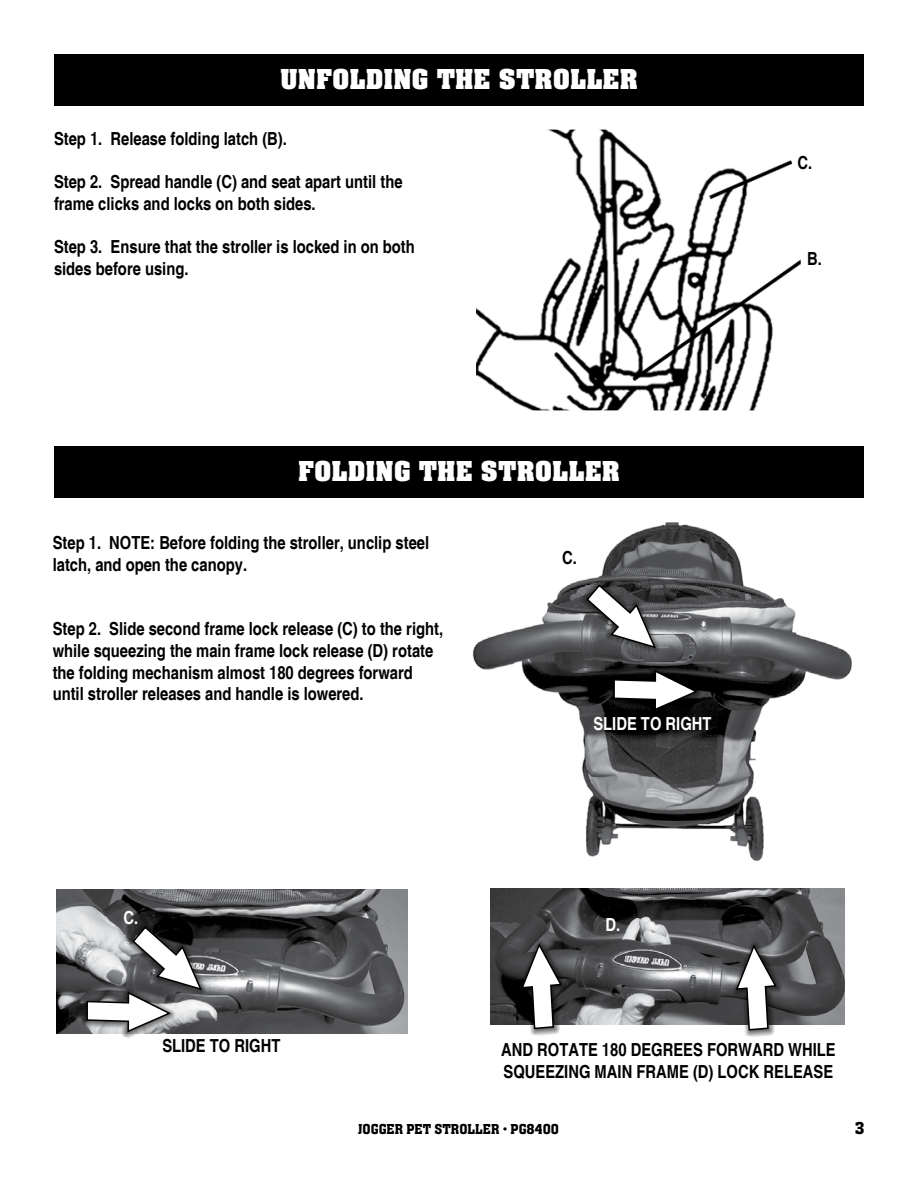
<style>
.page{position:relative;width:918px;height:1188px;background:#fff}
.page>*{position:absolute;margin:0;border:0;box-sizing:border-box;transform-origin:0 0}
.t1{font:700 30px "Aachen Std";color:#fff}
.t2{font:700 condensed 18px/21.6px "Helvetica";color:#000}
.t3{font:700 condensed 18px "Helvetica";color:#fff}
.t4{font:500 18px "Aachen Std";color:#000}
.t5{font:500 15px "Aachen Std";color:#000}
</style>
<div class="page">
<div style="left:54px;top:54px;width:810px;height:52px;background:#000"></div>
<img style="left:476px;top:130px;width:325px;height:280px">
<div style="left:54px;top:446px;width:810px;height:52px;background:#000"></div>
<img style="left:472px;top:522px;width:380px;height:339px">
<img style="left:57px;top:890px;width:350px;height:144px">
<img style="left:490px;top:889px;width:355px;height:135px">
<svg style="left:575px;top:566px;width:132px;height:161px;background:#5a5b5c"></svg>
<svg style="left:75px;top:908px;width:142px;height:130px"></svg>
<svg style="left:723px;top:937px;width:67px;height:100px"></svg>
<svg style="left:508px;top:935px;width:67px;height:101px"></svg>
<h1 class="t1" style="left:280px;top:63px;width:359px">UNFOLDING THE STROLLER</h1>
<p class="t2" style="left:54px;top:128px;width:234px">Step 1. Release folding latch (B).</p>
<p class="t2" style="left:54px;top:171px;width:350px">Step 2. Spread handle (C) and seat apart until the frame clicks and locks on both sides.</p>
<p class="t2" style="left:54px;top:236px;width:362px">Step 3. Ensure that the stroller is locked in on both sides before using.</p>
<h1 class="t1" style="left:298px;top:455px;width:323px">FOLDING THE STROLLER</h1>
<p class="t2" style="left:53px;top:532px;width:378px">Step 1. NOTE: Before folding the stroller, unclip steel latch, and open the canopy.</p>
<p class="t2" style="left:53px;top:618px;width:392px">Step 2. Slide second frame lock release (C) to the right, while squeezing the main frame lock release (D) rotate the folding mechanism almost 180 degrees forward until stroller releases and handle is lowered.</p>
<p class="t3" style="left:123px;top:907px;width:16px">C.</p>
<p class="t2" style="left:562px;top:547px;width:16px">C.</p>
<p class="t3" style="left:593px;top:713px;width:120px">SLIDE TO RIGHT</p>
<p class="t3" style="left:605px;top:914px;width:16px">D.</p>
<p class="t2" style="left:797px;top:152px;width:16px">C.</p>
<p class="t2" style="left:807px;top:248px;width:16px">B.</p>
<p class="t2" style="left:162px;top:1035px;width:120px">SLIDE TO RIGHT</p>
<p class="t2" style="left:501px;top:1039px;width:336px">AND ROTATE 180 DEGREES FORWARD WHILE<br>SQUEEZING MAIN FRAME (D) LOCK RELEASE</p>
<p class="t5" style="left:358px;top:1121px;width:202px">JOGGER PET STROLLER • PG8400</p>
<p class="t4" style="left:855px;top:1118px;width:11px">3</p>
</div>
